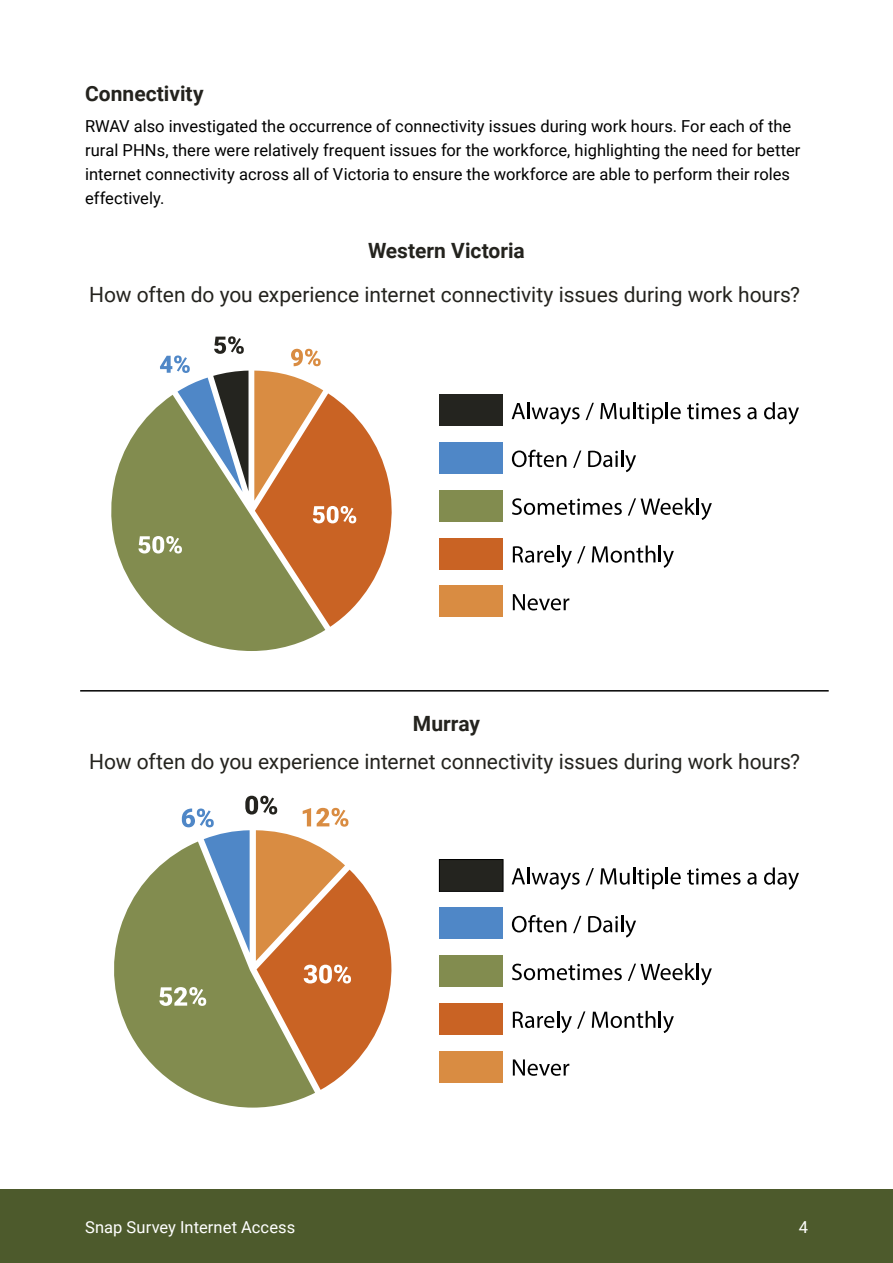
<style>
.page{position:relative;width:893px;height:1263px;background:#fff}
.page>*{position:absolute;margin:0;border:0;box-sizing:border-box;transform-origin:0 0}
.t1{font:21px "Roboto";color:#24231e}
.t2{font:700 21px "Roboto";color:#24231e}
.t3{font:16.5px/24px "Roboto";color:#000}
.t4{font:16.5px "Roboto";letter-spacing:.005em;color:#fff}
</style>
<div class="page">
<div style="left:0;top:1189px;width:893px;height:74px;background:#4d5a2c"></div>
<svg style="left:111px;top:428px;width:213px;height:223px"></svg>
<svg style="left:138px;top:336px;width:254px;height:295px"></svg>
<div style="left:439px;top:859px;width:64px;height:32px;background:#24241f"></div>
<div style="left:439px;top:859px;width:64px;height:32px;border:1px solid #000"></div>
<div style="left:439px;top:394px;width:64px;height:32px;background:#24241f"></div>
<div style="left:439px;top:907px;width:64px;height:32px;background:#4f87c7"></div>
<div style="left:439px;top:442px;width:64px;height:32px;background:#4f87c7"></div>
<div style="left:439px;top:955px;width:64px;height:32px;background:#828c4f"></div>
<div style="left:439px;top:490px;width:64px;height:32px;background:#828c4f"></div>
<div style="left:439px;top:1003px;width:64px;height:32px;background:#c96324"></div>
<div style="left:439px;top:538px;width:64px;height:31px;background:#c96324"></div>
<div style="left:439px;top:1051px;width:64px;height:31px;background:#d98c42"></div>
<div style="left:439px;top:585px;width:64px;height:32px;background:#d98c42"></div>
<svg style="left:512px;top:867px;width:68px;height:23px"></svg>
<svg style="left:512px;top:402px;width:68px;height:22px"></svg>
<svg style="left:586px;top:868px;width:8px;height:17px"></svg>
<svg style="left:586px;top:403px;width:8px;height:17px"></svg>
<svg style="left:600px;top:867px;width:81px;height:22px"></svg>
<svg style="left:600px;top:402px;width:81px;height:22px"></svg>
<svg style="left:687px;top:868px;width:53px;height:17px"></svg>
<svg style="left:687px;top:403px;width:53px;height:16px"></svg>
<svg style="left:747px;top:873px;width:10px;height:12px"></svg>
<svg style="left:747px;top:407px;width:10px;height:12px"></svg>
<svg style="left:764px;top:867px;width:35px;height:23px"></svg>
<svg style="left:764px;top:402px;width:35px;height:22px"></svg>
<svg style="left:512px;top:915px;width:54px;height:17px"></svg>
<svg style="left:512px;top:450px;width:54px;height:17px"></svg>
<svg style="left:573px;top:916px;width:8px;height:17px"></svg>
<svg style="left:573px;top:450px;width:8px;height:18px"></svg>
<svg style="left:588px;top:915px;width:48px;height:22px"></svg>
<svg style="left:588px;top:450px;width:48px;height:22px"></svg>
<svg style="left:512px;top:964px;width:110px;height:16px"></svg>
<svg style="left:512px;top:498px;width:110px;height:17px"></svg>
<svg style="left:628px;top:963px;width:84px;height:22px"></svg>
<svg style="left:628px;top:498px;width:84px;height:22px"></svg>
<svg style="left:513px;top:1011px;width:72px;height:22px"></svg>
<svg style="left:513px;top:545px;width:72px;height:23px"></svg>
<svg style="left:592px;top:1011px;width:82px;height:22px"></svg>
<svg style="left:592px;top:545px;width:82px;height:23px"></svg>
<svg style="left:513px;top:1059px;width:56px;height:17px"></svg>
<svg style="left:513px;top:594px;width:56px;height:16px"></svg>
<svg style="left:114px;top:866px;width:199px;height:242px;fill:#828c4f"></svg>
<svg style="left:159px;top:796px;width:233px;height:298px"></svg>
<hr style="left:80px;top:690px;width:749px;height:1px;background:#000">
<p class="t2" style="left:85px;top:79px;width:120px">Connectivity</p>
<p class="t3" style="left:85px;top:114px;width:717px">RWAV also investigated the occurrence of connectivity issues during work hours. For each of the rural PHNs, there were relatively frequent issues for the workforce, highlighting the need for better internet connectivity across all of Victoria to ensure the workforce are able to perform their roles effectively.</p>
<p class="t2" style="left:368px;top:236px;width:158px">Western Victoria</p>
<p class="t1" style="left:89px;top:280px;width:712px">How often do you experience internet connectivity issues during work hours?</p>
<p class="t2" style="left:413px;top:709px;width:69px">Murray</p>
<p class="t1" style="left:89px;top:747px;width:712px">How often do you experience internet connectivity issues during work hours?</p>
<p class="t4" style="left:85px;top:1215px;width:212px">Snap Survey Internet Access</p>
<p class="t4" style="left:799px;top:1215px;width:11px">4</p>
</div>
